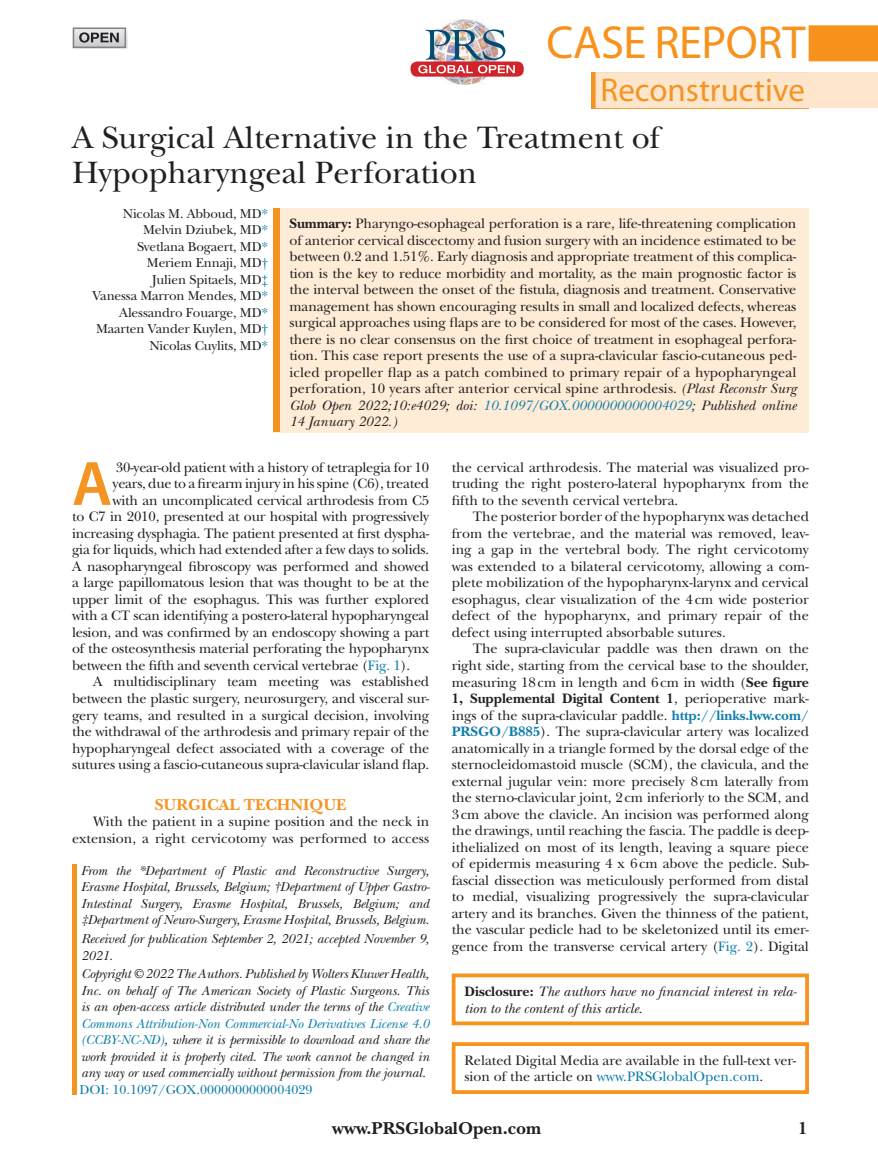
<style>
.page{position:relative;width:878px;height:1175px;background:#fff}
.page>*{position:absolute;margin:0;border:0;box-sizing:border-box;transform-origin:0 0}
.t1{font:600 63.15px "Myriad Pro";color:#f49423}
.t2{font:46.5px "Myriad Pro";letter-spacing:-.01em;color:#f7931d}
.t3{font:33px "Myriad Pro";color:#f49423}
.t4{font:32.25px/34.5px "New Baskerville Std";color:#231f20}
.t5{font:700 18px "New Baskerville Std";color:#231f20}
.t6{font:700 16.5px "New Baskerville Std";color:#f49423}
.t7{font:14.25px/16.5px "New Baskerville Std";letter-spacing:-.01em;color:#231f20;text-align:justify}
.t8{font:italic 14.25px/16.5px "New Baskerville Std";color:#231f20}
.t9{font:italic 13.5px/16.5px "New Baskerville Std";letter-spacing:-.005em;color:#231f20;text-align:justify}
.t10{font:13.5px/16.5px "New Baskerville Std";letter-spacing:-.01em;color:#231f20;text-align:right}
.t11{font:13.5px "New Baskerville Std";color:#0f7eac}
.s1{color:#0f7eac}
.s2{font-weight:700}
.s3{font-style:italic}
.s4{font-style:italic;color:#0f7eac}
.s5{font-weight:700;color:#0f7eac}
.s6{font-weight:700;font-style:normal}
</style>
<div class="page">
<img style="left:72px;top:27px;width:55px;height:22px">
<div style="left:73px;top:28px;width:53px;height:20px;border:2px solid #808285"></div>
<svg style="left:79px;top:32px;width:40px;height:11px"></svg>
<div style="left:452px;top:1042px;width:356px;height:52px;border:4px solid #f7931d"></div>
<div style="left:452px;top:973px;width:356px;height:52px;border:4px solid #f7931d"></div>
<div style="left:595px;top:72px;width:283px;height:36px;background:#fde6cb"></div>
<hr style="left:72px;top:864px;width:4px;height:66px;background:#f49423">
<hr style="left:72px;top:930px;width:4px;height:35px;background:#f49423">
<hr style="left:72px;top:965px;width:4px;height:118px;background:#f49423">
<hr style="left:72px;top:1081px;width:4px;height:13px;background:#f49423">
<div style="left:274px;top:207px;width:534px;height:225px;background:#feecd7"></div>
<div style="left:274px;top:206px;width:6px;height:226px;background:#f49423"></div>
<div style="left:72px;top:126px;width:736px;height:82px;background:#fff"></div>
<div style="left:808px;top:25px;width:70px;height:36px;background:#f7931d"></div>
<img style="left:441px;top:20px;width:48px;height:64px">
<div style="left:410px;top:61px;width:113px;height:16px;background:#d1232a;border-radius:7px"></div>
<img style="left:418px;top:29px;width:97px;height:44px">
<h2 class="t2" style="left:546px;top:14px;width:260px">Case Report</h2>
<h3 class="t3" style="left:600px;top:69px;width:206px">Reconstructive</h3>
<h3 class="t4" style="left:72px;top:121px;width:589px">A Surgical Alternative in the Treatment of<br>Hypopharyngeal Perforation</h3>
<p class="t10" style="left:93px;top:205px;width:177px">Nicolas M. Abboud, MD<span class="s1">*<br></span>Melvin Dziubek, MD<span class="s1">*<br></span>Svetlana Bogaert, MD<span class="s1">*<br></span>Meriem Ennaji, MD<span class="s1">†<br></span>Julien Spitaels, MD<span class="s1">‡<br></span>Vanessa Marron Mendes, MD<span class="s1">*<br></span>Alessandro Fouarge, MD<span class="s1">*<br></span>Maarten Vander Kuylen, MD<span class="s1">†<br></span>Nicolas Cuylits, MD<span class="s1">*</span></p>
<p class="t7" style="left:289px;top:215px;width:508px"><span class="s2">Summary:</span> Pharyngo-esophageal perforation is a rare, life-threatening complication of anterior cervical discectomy and fusion surgery with an incidence estimated to be between 0.2 and 1.51%. Early diagnosis and appropriate treatment of this complica&shy;tion is the key to reduce morbidity and mortality, as the main prognostic factor is the interval between the onset of the fistula, diagnosis and treatment. Conservative management has shown encouraging results in small and localized defects, whereas surgical approaches using flaps are to be considered for most of the cases. However, there is no clear consensus on the first choice of treatment in esophageal perfora&shy;tion. This case report presents the use of a supra-clavicular fascio-cutaneous ped&shy;icled propeller flap as a patch combined to primary repair of a hypopharyngeal perforation, 10 years after anterior cervical spine arthrodesis. <span class="s3">(Plast Reconstr Surg Glob Open 2022;10:e4029; doi:</span> <span class="s4">10.1097/GOX.0000000000004029</span><span class="s3">; Published online 14 January 2022.)</span></p>
<h1 class="t1" style="left:72px;top:443px;width:42px">A</h1>
<p class="t7" style="left:116px;top:459px;width:315px">30-year-old patient with a history of tetraplegia for 10</p>
<p class="t7" style="left:113px;top:475px;width:318px">years, due to a firearm injury in his spine (C6), treated</p>
<p class="t7" style="left:113px;top:492px;width:318px">with an uncomplicated cervical arthrodesis from C5</p>
<p class="t7" style="left:72px;top:508px;width:358px">to C7 in 2010, presented at our hospital with progressively</p>
<p class="t7" style="left:72px;top:525px;width:358px">increasing dysphagia. The patient presented at first dyspha-</p>
<p class="t7" style="left:72px;top:541px;width:358px">gia for liquids, which had extended after a few days to solids.</p>
<p class="t7" style="left:72px;top:558px;width:358px">A nasopharyngeal fibroscopy was performed and showed</p>
<p class="t7" style="left:72px;top:574px;width:359px">a large papillomatous lesion that was thought to be at the</p>
<p class="t7" style="left:72px;top:591px;width:358px">upper limit of the esophagus. This was further explored</p>
<p class="t7" style="left:72px;top:607px;width:359px">with a CT scan identifying a postero-lateral hypopharyngeal</p>
<p class="t7" style="left:72px;top:624px;width:359px">lesion, and was confirmed by an endoscopy showing a part</p>
<p class="t7" style="left:72px;top:640px;width:359px">of the osteosynthesis material perforating the hypopharynx</p>
<p class="t7" style="left:72px;top:657px;width:340px">between the fifth and seventh cervical vertebrae (<span class="s1">Fig. 1</span>).</p>
<p class="t7" style="left:93px;top:673px;width:338px">A multidisciplinary team meeting was established</p>
<p class="t7" style="left:72px;top:690px;width:359px">between the plastic surgery, neurosurgery, and visceral sur-</p>
<p class="t7" style="left:72px;top:706px;width:358px">gery teams, and resulted in a surgical decision, involving</p>
<p class="t7" style="left:72px;top:723px;width:358px">the withdrawal of the arthrodesis and primary repair of the</p>
<p class="t7" style="left:72px;top:739px;width:358px">hypopharyngeal defect associated with a coverage of the</p>
<p class="t7" style="left:72px;top:756px;width:359px">sutures using a fascio-cutaneous supra-clavicular island flap.</p>
<p class="t6" style="left:155px;top:794px;width:193px">SURGICAL TECHNIQUE</p>
<p class="t7" style="left:72px;top:813px;width:359px;text-align:right">With the patient in a supine position and the neck in extension, a right cervicotomy was performed to access</p>
<p class="t9" style="left:81px;top:862px;width:350px">From the *Department of Plastic and Reconstructive Surgery, Erasme Hospital, Brussels, Belgium; †Department of Upper Gastro-Intestinal Surgery, Erasme Hospital, Brussels, Belgium; and ‡Department of Neuro-Surgery, Erasme Hospital, Brussels, Belgium.</p>
<p class="t9" style="left:81px;top:930px;width:350px">Received for publication September 2, 2021; accepted November 9,<br>2021.</p>
<p class="t9" style="left:81px;top:965px;width:350px">Copyright © 2022 The Authors. Published by Wolters Kluwer Health, Inc. on behalf of The American Society of Plastic Surgeons. This is an open-access article distributed under the terms of the <span class="s1">Creative Commons Attribution-Non Commercial-No Derivatives License 4.0 (CCBY-NC-ND)</span>, where it is permissible to download and share the work provided it is properly cited. The work cannot be changed in any way or used commercially without permission from the journal.</p>
<p class="t11" style="left:80px;top:1081px;width:234px">DOI: 10.1097/GOX.0000000000004029</p>
<p class="t7" style="left:452px;top:459px;width:359px">the cervical arthrodesis. The material was visualized pro&shy;truding the right postero-lateral hypopharynx from the fifth to the seventh cervical vertebra.</p>
<p class="t7" style="left:452px;top:508px;width:359px;text-indent:21px">The posterior border of the hypopharynx was detached from the vertebrae, and the material was removed, leav&shy;ing a gap in the vertebral body. The right cervicotomy was extended to a bilateral cervicotomy, allowing a com&shy;plete mobilization of the hypopharynx-larynx and cervical esophagus, clear visualization of the 4cm wide posterior defect of the hypopharynx, and primary repair of the defect using interrupted absorbable sutures.</p>
<p class="t7" style="left:452px;top:640px;width:359px;text-indent:21px">The supra-clavicular paddle was then drawn on the right side, starting from the cervical base to the shoulder, measuring 18cm in length and 6cm in width (<span class="s2">See figure 1, Supplemental Digital Content 1</span>, perioperative mark&shy;ings of the supra-clavicular paddle. <span class="s5">http://links.lww.com/ PRSGO/B885</span>). The supra-clavicular artery was localized anatomically in a triangle formed by the dorsal edge of the sternocleidomastoid muscle (SCM), the clavicula‚ and the external jugular vein: more precisely 8cm laterally from the sterno-clavicular joint, 2cm inferiorly to the SCM‚ and 3cm above the clavicle. An incision was performed along the drawings, until reaching the fascia. The paddle is deep&shy;ithelialized on most of its length, leaving a square piece of epidermis measuring 4 x 6cm above the pedicle. Sub&shy;fascial dissection was meticulously performed from distal to medial, visualizing progressively the supra-clavicular artery and its branches. Given the thinness of the patient, the vascular pedicle had to be skeletonized until its emer&shy;gence from the transverse cervical artery (<span class="s1">Fig. 2</span>). Digital</p>
<p class="t8" style="left:464px;top:983px;width:334px"><span class="s6">Disclosure:</span> The authors have no financial interest in rela&shy;tion to the content of this article.</p>
<p class="t7" style="left:464px;top:1051px;width:333px">Related Digital Media are available in the full-text ver&shy;sion of the article on <span class="s1">www.PRSGlobalOpen.com</span>.</p>
<p class="t5" style="left:332px;top:1118px;width:210px">www.PRSGlobalOpen.com</p>
<p class="t5" style="left:798px;top:1118px;width:11px">1</p>
</div>
